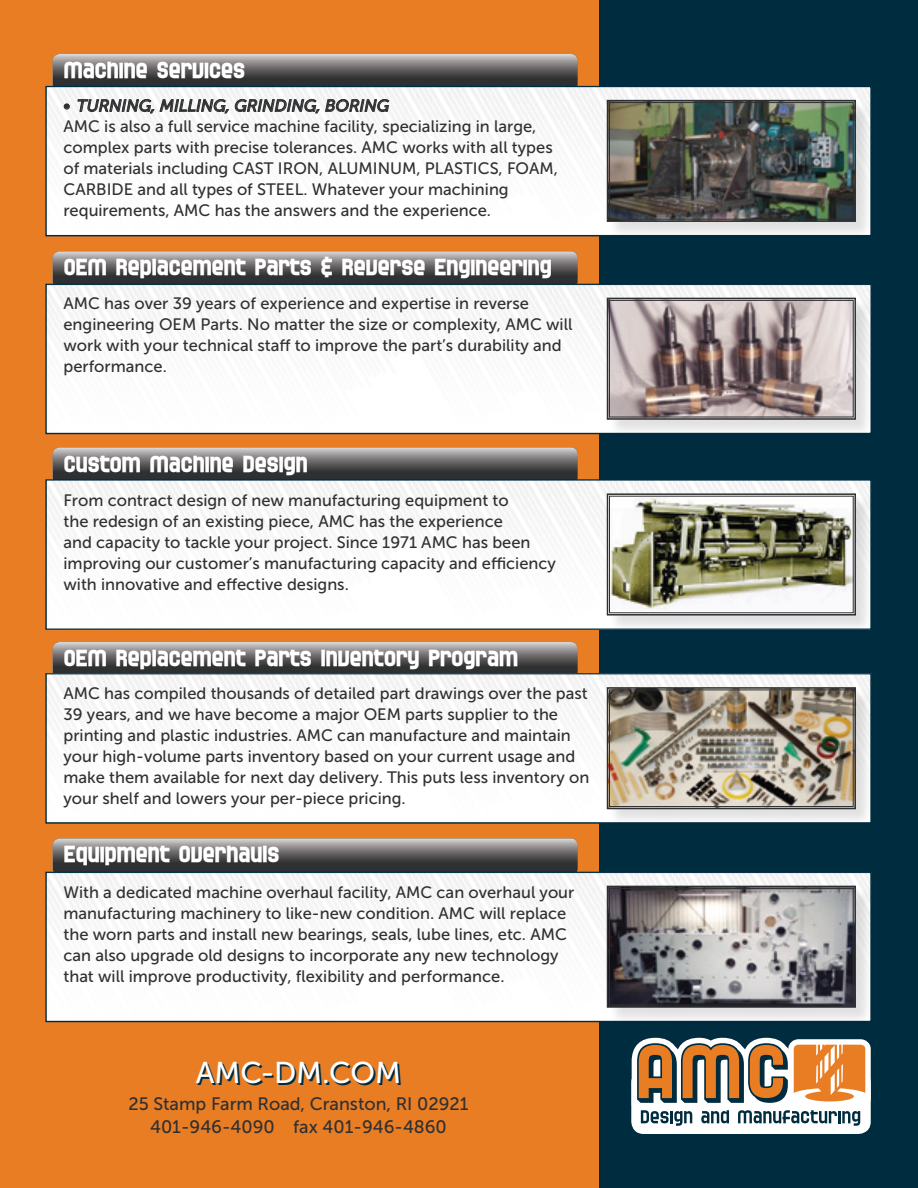
<style>
.page{position:relative;width:918px;height:1188px;background:#e97d24}
.page>*{position:absolute;margin:0;border:0;box-sizing:border-box;transform-origin:0 0}
.t1{font:30px "Museo Sans 500";color:#002c40}
.t2{font:700 24px "SF Speedwaystar";color:#fff}
.t3{font:18px "Museo Sans 500";color:#2f3032}
.t4{font:16.5px/21px "Museo Sans 500";color:#2f3032}
.t5{font:italic 16.5px "Museo Sans 500";color:#2f3032}
</style>
<div class="page">
<div style="left:599px;top:0;width:319px;height:1188px;background:#002c40"></div>
<svg style="left:53px;top:447px;width:525px;height:32px;background:#6c6a6a"></svg>
<div style="left:45px;top:479px;width:827px;height:151px;border:2px solid #002c40"></div>
<div style="left:47px;top:481px;width:823px;height:147px;background:#fff;border:2px solid #fff"></div>
<div style="left:608px;top:494px;width:265px;height:139px;background:#000;opacity:.12"></div>
<img style="left:606px;top:493px;width:251px;height:123px">
<div style="left:609px;top:496px;width:244px;height:117px;border:1px solid #2f3032"></div>
<svg style="left:53px;top:251px;width:525px;height:33px;background:#696868"></svg>
<div style="left:47px;top:285px;width:823px;height:147px;background:#fff;border:2px solid #fff"></div>
<div style="left:608px;top:299px;width:265px;height:138px;background:#000;opacity:.12"></div>
<svg style="left:606px;top:297px;width:251px;height:124px;background:#a59695"></svg>
<div style="left:609px;top:300px;width:244px;height:117px;border:1px solid #2f3032"></div>
<svg style="left:53px;top:642px;width:525px;height:31px;background:#6c6b6c"></svg>
<div style="left:47px;top:674px;width:823px;height:148px;background:#fff;border:2px solid #fff"></div>
<div style="left:608px;top:688px;width:265px;height:138px;background:#000;opacity:.12"></div>
<img style="left:606px;top:686px;width:251px;height:124px">
<div style="left:609px;top:690px;width:244px;height:117px;border:1px solid #2f3032"></div>
<svg style="left:53px;top:838px;width:525px;height:34px;background:#686667"></svg>
<div style="left:47px;top:873px;width:823px;height:147px;background:#fff;border:2px solid #fff"></div>
<div style="left:608px;top:887px;width:265px;height:138px;background:#000;opacity:.12"></div>
<svg style="left:606px;top:885px;width:251px;height:123px;background:#908e90"></svg>
<div style="left:609px;top:888px;width:244px;height:117px;border:1px solid #2f3032"></div>
<svg style="left:53px;top:54px;width:525px;height:32px;background:#6a696a"></svg>
<div style="left:47px;top:87px;width:823px;height:148px;background:#fff;border:2px solid #fff"></div>
<div style="left:608px;top:101px;width:265px;height:138px;background:#000;opacity:.12"></div>
<img style="left:606px;top:99px;width:251px;height:124px">
<div style="left:609px;top:102px;width:244px;height:117px;border:1px solid #2f3032"></div>
<div style="left:631px;top:1070px;width:240px;height:64px;background:#fff;border-radius:12px"></div>
<svg style="left:632px;top:1038px;width:239px;height:88px"></svg>
<svg style="left:64px;top:104px;width:6px;height:6px"></svg>
<svg style="left:77px;top:99px;width:313px;height:17px"></svg>
<p class="t2" style="left:64px;top:56px;width:183px">MACHINE SERVICES</p>
<p class="t5" style="left:63px;top:97px;width:327px">• TURNING, MILLING, GRINDING, BORING</p>
<p class="t4" style="left:63px;top:116px;width:496px">AMC is also a full service machine facility, specializing in large, complex parts with precise tolerances. AMC works with all types of materials including CAST IRON, ALUMINUM, PLASTICS, FOAM, CARBIDE and all types of STEEL. Whatever your machining requirements, AMC has the answers and the experience.</p>
<p class="t2" style="left:64px;top:254px;width:15px">OEM</p>
<p class="t2" style="left:116px;top:254px;width:438px">REPLACEMENT PARTS &amp; REVERSE ENGINEERING</p>
<p class="t4" style="left:63px;top:293px;width:511px">AMC has over 39 years of experience and expertise in reverse engineering OEM Parts. No matter the size or complexity, AMC will work with your technical staff to improve the part’s durability and performance.</p>
<p class="t2" style="left:64px;top:451px;width:246px">CUSTOM MACHINE DESIGN</p>
<p class="t4" style="left:63px;top:490px;width:494px">From contract design of new manufacturing equipment to<br>the redesign of an existing piece, AMC has the experience<br>and capacity to tackle your project. Since 1971 AMC has been improving our customer’s manufacturing capacity and efficiency with innovative and effective designs.</p>
<p class="t2" style="left:64px;top:645px;width:15px">OEM</p>
<p class="t2" style="left:116px;top:645px;width:404px">REPLACEMENT PARTS INVENTORY PROGRAM</p>
<p class="t4" style="left:63px;top:682px;width:526px">AMC has compiled thousands of detailed part drawings over the past</p>
<p class="t4" style="left:63px;top:703px;width:527px">39 years, and we have become a major OEM parts supplier to the printing and plastic industries. AMC can manufacture and maintain your high-volume parts inventory based on your current usage and make them available for next day delivery. This puts less inventory on your shelf and lowers your per-piece pricing.</p>
<p class="t2" style="left:64px;top:841px;width:217px">EQUIPMENT OVERHAULS</p>
<p class="t4" style="left:63px;top:882px;width:512px">With a dedicated machine overhaul facility, AMC can overhaul your</p>
<p class="t4" style="left:63px;top:903px;width:504px">manufacturing machinery to like-new condition. AMC will replace</p>
<p class="t4" style="left:63px;top:924px;width:505px">the worn parts and install new bearings, seals, lube lines, etc. AMC can also upgrade old designs to incorporate any new technology that will improve productivity, flexibility and performance.</p>
<p class="t1" style="left:198px;top:1058px;width:207px">AMC-DM.COM</p>
<p class="t3" style="left:128px;top:1094px;width:342px">25 Stamp Farm Road, Cranston, RI 02921</p>
<p class="t3" style="left:150px;top:1116px;width:298px">401-946-4090 fax 401-946-4860</p>
</div>
